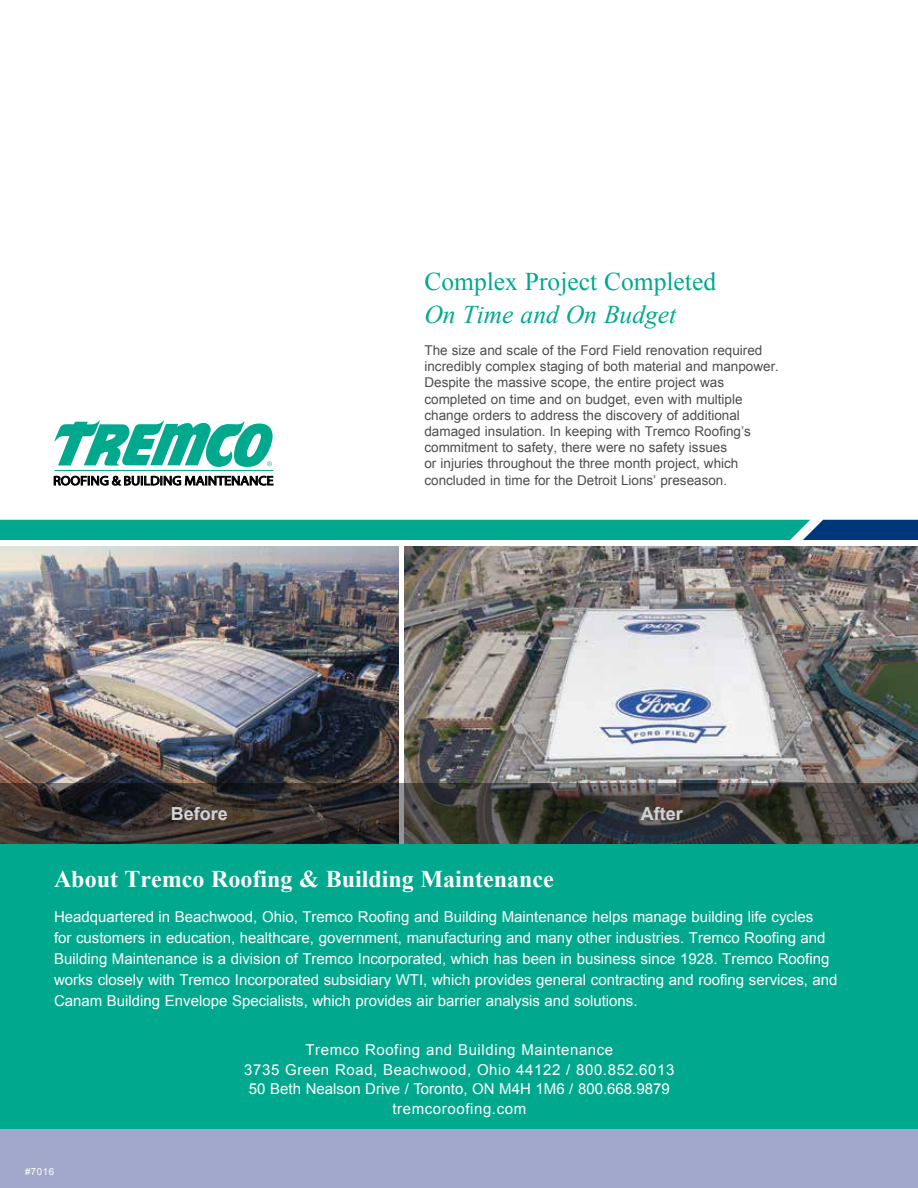
<style>
.page{position:relative;width:918px;height:1188px;background:#fff}
.page>*{position:absolute;margin:0;border:0;box-sizing:border-box;transform-origin:0 0}
.t1{font:25.5px "Times New Roman";color:#00a98e}
.t2{font:italic 25.5px "Times New Roman";color:#00a98e}
.t3{font:700 24px "Times New Roman";color:#fff}
.t4{font:700 18px "Arial";color:#d1d3d4}
.t5{font:15px/21px "Arial";color:#fff}
.t6{font:15px/19.5px "Arial";letter-spacing:.04em;color:#fff;text-align:center}
.t7{font:13.5px/16.2px "Arial";color:#4d4d4f}
.t8{font:13.05px "Myriad";color:#000;scale:1.08 1}
.t9{font:9.75px "Arial";color:#fff}
</style>
<div class="page">
<img style="left:405px;top:547px;width:513px;height:236px">
<div style="left:0;top:1129px;width:918px;height:59px;background:#a1a8cb"></div>
<div style="left:0;top:844px;width:918px;height:285px;background:#00a98e"></div>
<img style="left:0;top:547px;width:398px;height:236px">
<svg style="left:0;top:520px;width:918px;height:20px;background:#039d8d"></svg>
<svg style="left:0;top:783px;width:918px;height:61px;background:#393634"></svg>
<svg style="left:54px;top:475px;width:219px;height:10px"></svg>
<svg style="left:54px;top:420px;width:219px;height:47px"></svg>
<hr style="left:55px;top:470px;width:219px;height:1px;background:#00a98e">
<p class="t8" style="left:53px;top:474px;width:206px">ROOFING &amp; BUILDING MAINTENANCE</p>
<h1 class="t1" style="left:424px;top:264px;width:293px">Complex Project Completed</h1>
<h1 class="t2" style="left:424px;top:297px;width:253px">On Time and On Budget</h1>
<p class="t7" style="left:424px;top:342px;width:356px">The size and scale of the Ford Field renovation required incredibly complex staging of both material and manpower.<br>Despite the massive scope, the entire project was completed on time and on budget, even with multiple change orders to address the discovery of additional damaged insulation. In keeping with Tremco Roofing’s commitment to safety, there were no safety issues<br>or injuries throughout the three month project, which concluded in time for the Detroit Lions’ preseason.</p>
<p class="t4" style="left:171px;top:802px;width:59px">Before</p>
<p class="t4" style="left:641px;top:802px;width:43px">After</p>
<h2 class="t3" style="left:54px;top:862px;width:501px">About Tremco Roofing &amp; Building Maintenance</h2>
<p class="t5" style="left:54px;top:907px;width:785px">Headquartered in Beachwood, Ohio, Tremco Roofing and Building Maintenance helps manage building life cycles<br>for customers in education, healthcare, government, manufacturing and many other industries. Tremco Roofing and Building Maintenance is a division of Tremco Incorporated, which has been in business since 1928. Tremco Roofing works closely with Tremco Incorporated subsidiary WTI, which provides general contracting and roofing services, and Canam Building Envelope Specialists, which provides air barrier analysis and solutions.</p>
<p class="t9" style="left:25px;top:1165px;width:31px">#7016</p>
<p class="t6" style="left:244px;top:1040px;width:432px">Tremco Roofing and Building Maintenance<br>3735 Green Road, Beachwood, Ohio 44122 / 800.852.6013<br>50 Beth Nealson Drive / Toronto, ON M4H 1M6 / 800.668.9879 tremcoroofing.com</p>
</div>
